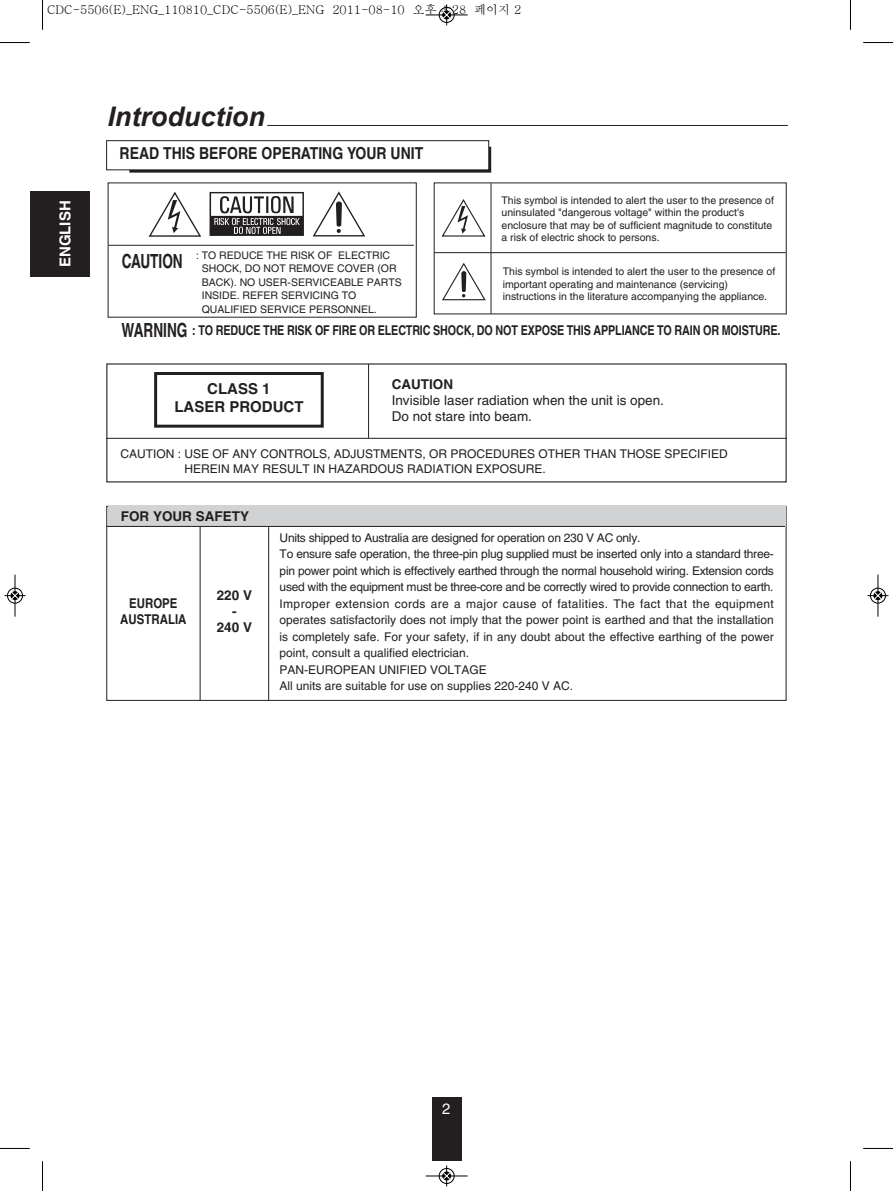
<style>
.page{position:relative;width:893px;height:1191px;background:#fff}
.page>*{position:absolute;margin:0;border:0;box-sizing:border-box;transform-origin:0 0}
.t1{font:italic 700 27px "Arial";color:#231f20}
.t2{font:700 19.5px "Helvetica LT Std";color:#231f20;scale:.7 1}
.t3{font:700 16.5px "Helvetica LT Std";color:#231f20;scale:.85 1}
.t4{font:700 15px/18px "Helvetica LT Std";color:#231f20;text-align:center}
.t5{font:700 15px "Helvetica LT Std";color:#fff}
.t6{font:15px "Helvetica LT Std";color:#fff}
.t7{font:700 13.5px "Helvetica LT Std";letter-spacing:-.015em;color:#231f20;scale:.8 1}
.t8{font:13.5px/16.2px "Helvetica LT Std";color:#231f20}
.t9{font:700 13.5px/16.2px "Helvetica LT Std";letter-spacing:-.015em;color:#231f20;text-align:center}
.t10{font:700 13.5px/16.2px "Helvetica LT Std";letter-spacing:-.015em;color:#231f20;text-align:center;scale:.85 1}
.t11{font:12px/16.5px "Helvetica LT Std";color:#231f20}
.t12{font:12px "Batang";color:#000}
.t13{font:10.5px/12.6px "Helvetica LT Std";color:#231f20}
</style>
<div class="page">
<div style="left:30px;top:191px;width:59px;height:85px;background:#231f20"></div>
<div style="left:432px;top:1097px;width:29px;height:64px;background:#231f20"></div>
<hr style="left:267px;top:125px;width:521px;height:1px;background:#231f20">
<svg style="left:442px;top:199px;width:43px;height:37px"></svg>
<svg style="left:442px;top:263px;width:44px;height:37px"></svg>
<hr style="left:434px;top:252px;width:352px;height:1px;background:#231f20">
<hr style="left:491px;top:183px;width:1px;height:131px;background:#231f20">
<svg style="left:210px;top:192px;width:94px;height:44px"></svg>
<svg style="left:149px;top:191px;width:53px;height:46px"></svg>
<svg style="left:312px;top:191px;width:53px;height:46px"></svg>
<hr style="left:108px;top:245px;width:306px;height:1px;background:#231f20">
<div style="left:106px;top:506px;width:680px;height:195px;border:1px solid #231f20"></div>
<div style="left:108px;top:507px;width:677px;height:20px;background:#d1d2d4"></div>
<hr style="left:200px;top:526px;width:1px;height:174px;background:#231f20">
<hr style="left:268px;top:527px;width:1px;height:173px;background:#231f20">
<div style="left:130px;top:147px;width:361px;height:25px;border:1px solid #231f20"></div>
<div style="left:107px;top:141px;width:382px;height:29px;background:#fff"></div>
<div style="left:106px;top:140px;width:383px;height:30px;border:1px solid #231f20"></div>
<hr style="left:106px;top:526px;width:679px;height:1px;background:#231f20">
<div style="left:154px;top:372px;width:170px;height:56px;border:3px solid #231f20"></div>
<hr style="left:106px;top:438px;width:681px;height:1px;background:#231f20">
<hr style="left:368px;top:364px;width:1px;height:74px;background:#231f20">
<hr style="left:42px;top:0;width:1px;height:30px;background:#000">
<hr style="left:0;top:42px;width:30px;height:1px;background:#000">
<hr style="left:850px;top:0;width:1px;height:30px;background:#000">
<hr style="left:863px;top:42px;width:30px;height:1px;background:#000">
<hr style="left:42px;top:1161px;width:1px;height:30px;background:#000">
<hr style="left:0;top:1148px;width:30px;height:1px;background:#000">
<hr style="left:850px;top:1161px;width:1px;height:30px;background:#000">
<hr style="left:863px;top:1148px;width:30px;height:1px;background:#000">
<div style="left:439px;top:7px;width:16px;height:16px;border:1px solid #fff;border-radius:50%"></div>
<hr style="left:426px;top:15px;width:42px;height:1px;background:#000">
<div style="left:439px;top:7px;width:15px;height:16px;border:1px solid #000;border-radius:50%"></div>
<svg style="left:443px;top:4px;width:7px;height:21px"></svg>
<div style="left:439px;top:1168px;width:16px;height:16px;border:1px solid #fff;border-radius:50%"></div>
<hr style="left:426px;top:1175px;width:42px;height:1px;background:#000">
<div style="left:439px;top:1168px;width:15px;height:15px;border:1px solid #000;border-radius:50%"></div>
<svg style="left:443px;top:1165px;width:7px;height:21px"></svg>
<div style="left:7px;top:587px;width:16px;height:16px;border:1px solid #fff;border-radius:50%"></div>
<hr style="left:15px;top:574px;width:1px;height:42px;background:#000">
<div style="left:7px;top:588px;width:16px;height:15px;border:1px solid #000;border-radius:50%"></div>
<svg style="left:4px;top:592px;width:22px;height:7px"></svg>
<div style="left:870px;top:587px;width:16px;height:16px;border:1px solid #fff;border-radius:50%"></div>
<hr style="left:878px;top:574px;width:1px;height:42px;background:#000">
<div style="left:870px;top:588px;width:16px;height:15px;border:1px solid #000;border-radius:50%"></div>
<svg style="left:867px;top:592px;width:21px;height:7px"></svg>
<p class="t12" style="left:47px;top:3px;width:476px">CDC-5506(E)_ENG_110810_CDC-5506(E)_ENG 2011-08-10 오후 4:28 페이지 2</p>
<h1 class="t1" style="left:107px;top:102px;width:159px">Introduction</h1>
<p class="t5" style="left:60px;top:267px;width:68px;rotate:-90deg">ENGLISH</p>
<h3 class="t3" style="left:120px;top:147px;width:359px">READ THIS BEFORE OPERATING YOUR UNIT</h3>
<h2 class="t2" style="left:122px;top:253px;width:89px">CAUTION</h2>
<p class="t13" style="left:202px;top:249px;width:202px;line-height:13.5px;text-indent:-6px">: TO REDUCE THE RISK OF ELECTRIC<br>SHOCK, DO NOT REMOVE COVER (OR<br>BACK). NO USER-SERVICEABLE PARTS<br>INSIDE. REFER SERVICING TO<br>QUALIFIED SERVICE PERSONNEL.</p>
<p class="t13" style="left:501px;top:195px;width:274px">This symbol is intended to alert the user to the presence of uninsulated "dangerous voltage" within the product's enclosure that may be of sufficient magnitude to constitute a risk of electric shock to persons.</p>
<p class="t13" style="left:503px;top:266px;width:274px">This symbol is intended to alert the user to the presence of important operating and maintenance (servicing) instructions in the literature accompanying the appliance.</p>
<h2 class="t2" style="left:122px;top:323px;width:96px">WARNING</h2>
<p class="t7" style="left:192px;top:326px;width:737px">: TO REDUCE THE RISK OF FIRE OR ELECTRIC SHOCK, DO NOT EXPOSE THIS APPLIANCE TO RAIN OR MOISTURE.</p>
<p class="t9" style="left:392px;top:377px;width:63px">CAUTION</p>
<p class="t8" style="left:392px;top:394px;width:274px">Invisible laser radiation when the unit is open.<br>Do not stare into beam.</p>
<p class="t11" style="left:184px;top:448px;width:545px;line-height:14.4px;text-indent:-64px">CAUTION : USE OF ANY CONTROLS, ADJUSTMENTS, OR PROCEDURES OTHER THAN THOSE SPECIFIED<br>HEREIN MAY RESULT IN HAZARDOUS RADIATION EXPOSURE.</p>
<p class="t4" style="left:174px;top:381px;width:131px">CLASS 1<br>LASER PRODUCT</p>
<p class="t9" style="left:121px;top:509px;width:130px">FOR YOUR SAFETY</p>
<p class="t10" style="left:120px;top:596px;width:79px">EUROPE<br>AUSTRALIA</p>
<p class="t9" style="left:217px;top:588px;width:37px">220 V -<br>240 V</p>
<p class="t11" style="left:280px;top:530px;width:496px">Units shipped to Australia are designed for operation on 230 V AC only.<br>To ensure safe operation, the three-pin plug supplied must be inserted only into a standard three&shy;pin power point which is effectively earthed through the normal household wiring. Extension cords used with the equipment must be three-core and be correctly wired to provide connection to earth.<br>Improper extension cords are a major cause of fatalities. The fact that the equipment operates satisfactorily does not imply that the power point is earthed and that the installation is completely safe. For your safety, if in any doubt about the effective earthing of the power point, consult a qualified electrician.<br>PAN-EUROPEAN UNIFIED VOLTAGE<br>All units are suitable for use on supplies 220-240 V AC.</p>
<p class="t6" style="left:442px;top:1103px;width:10px">2</p>
</div>
